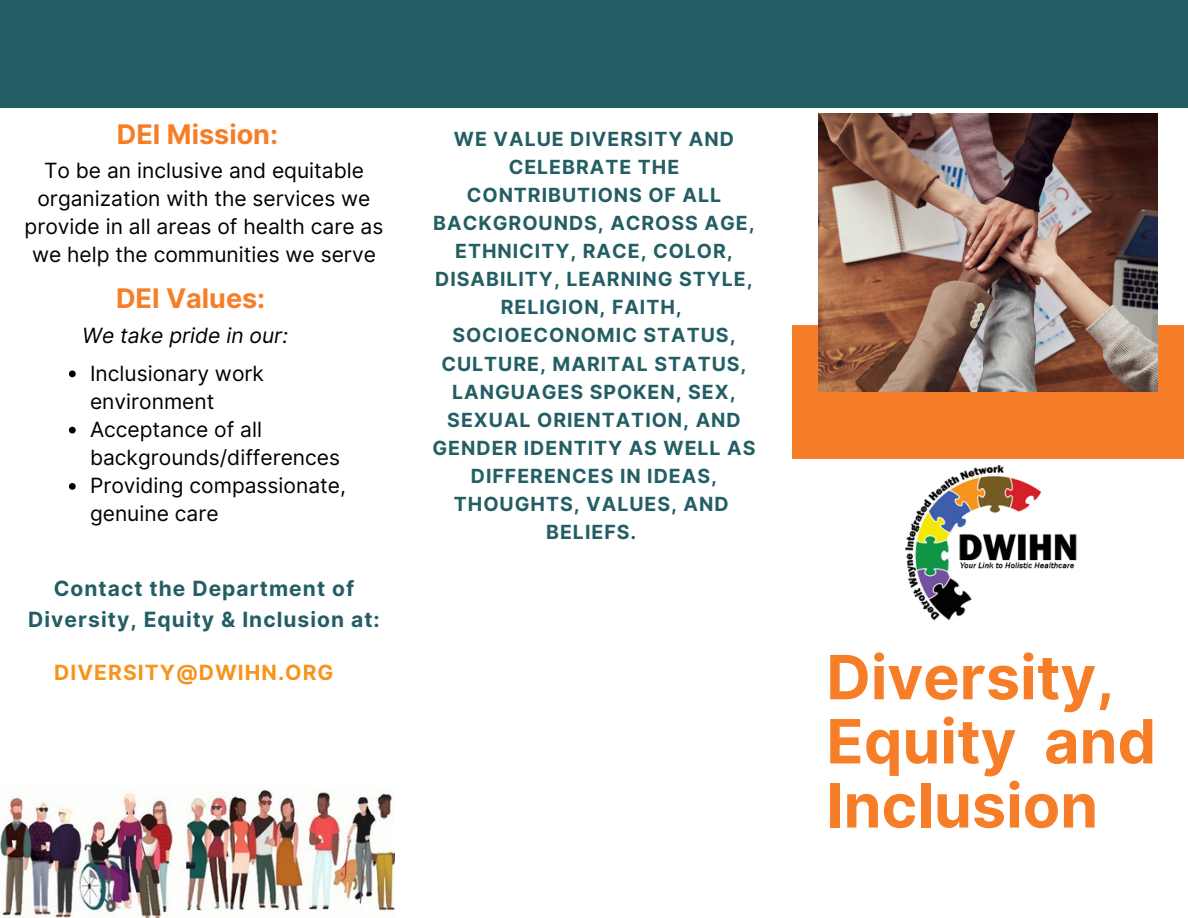
<style>
.page{position:relative;width:1188px;height:918px;background:#fff}
.page>*{position:absolute;margin:0;border:0;box-sizing:border-box;transform-origin:0 0}
.t1{font:700 61.05px/64.2px "Inter";color:#f67e28}
.t2{font:700 27px "Inter";color:#f67e28}
.t3{font:21px/28.2px "Inter";color:#000;text-align:center}
.t4{font:700 21px/30.3px "Inter";letter-spacing:.05em;color:#225e64;text-align:center}
.t5{font:700 21px "Inter";letter-spacing:.05em;color:#f7941d}
.t6{font:italic 21px "Inter";color:#000}
.t7{font:700 19.5px/28.2px "Inter";letter-spacing:.05em;color:#225e64;text-align:center}
</style>
<div class="page">
<div style="left:0;top:0;width:1188px;height:108px;background:#225e64"></div>
<div style="left:792px;top:325px;width:392px;height:134px;background:#f67e28"></div>
<img style="left:819px;top:114px;width:338px;height:278px">
<img style="left:906px;top:466px;width:171px;height:155px">
<img style="left:0;top:789px;width:395px;height:129px">
<svg style="left:69px;top:371px;width:7px;height:6px"></svg>
<svg style="left:69px;top:427px;width:7px;height:7px"></svg>
<svg style="left:69px;top:483px;width:7px;height:7px"></svg>
<h2 class="t2" style="left:117px;top:118px;width:163px">DEI Mission:</h2>
<p class="t3" style="left:25px;top:156px;width:360px">To be an inclusive and equitable organization with the services we provide in all areas of health care as we help the communities we serve</p>
<h2 class="t2" style="left:116px;top:282px;width:151px">DEI Values:</h2>
<p class="t6" style="left:82px;top:323px;width:207px">We take pride in our:</p>
<p class="t3" style="left:90px;top:359px;width:257px;text-align:left">Inclusionary work environment<br>Acceptance of all backgrounds/differences<br>Providing compassionate, genuine care</p>
<p class="t4" style="left:28px;top:573px;width:353px">Contact the Department of<br>Diversity, Equity &amp; Inclusion at:</p>
<p class="t5" style="left:54px;top:660px;width:281px">DIVERSITY@DWIHN.ORG</p>
<p class="t7" style="left:433px;top:124px;width:324px">WE VALUE DIVERSITY AND<br>CELEBRATE THE<br>CONTRIBUTIONS OF ALL<br>BACKGROUNDS, ACROSS AGE,<br>ETHNICITY, RACE, COLOR,<br>DISABILITY, LEARNING STYLE,<br>RELIGION, FAITH,<br>SOCIOECONOMIC STATUS,<br>CULTURE, MARITAL STATUS,<br>LANGUAGES SPOKEN, SEX,<br>SEXUAL ORIENTATION, AND<br>GENDER IDENTITY AS WELL AS<br>DIFFERENCES IN IDEAS,<br>THOUGHTS, VALUES, AND<br>BELIEFS.</p>
<h1 class="t1" style="left:826px;top:645px;width:331px">Diversity,<br>Equity and<br>Inclusion</h1>
</div>
